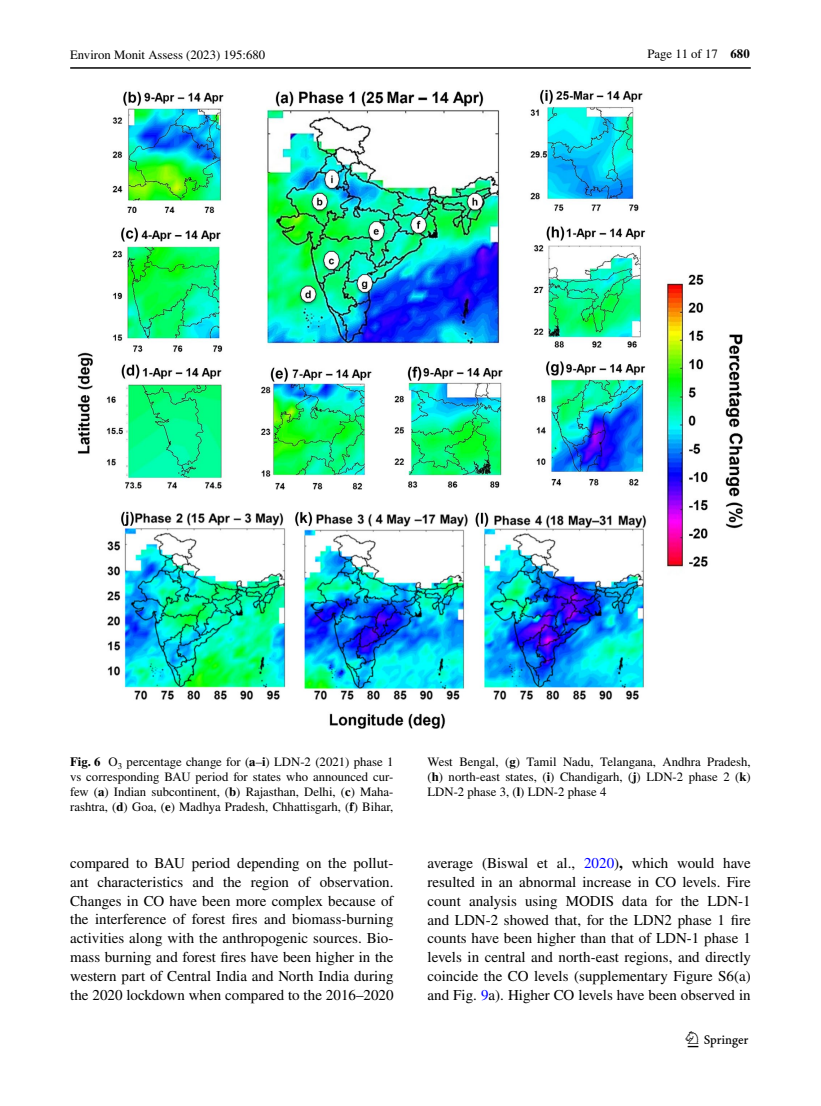
<style>
.page{position:relative;width:821px;height:1106px;background:#fff}
.page>*{position:absolute;margin:0;border:0;box-sizing:border-box;transform-origin:0 0}
.t1{font:22.5px "Springnew Regular 3";color:#000}
.t2{font:15px/18.8px "STIX";color:#000;text-align:justify}
.t3{font:12.75px/15px "STIX";color:#000;text-align:justify}
.s1{font-weight:700}
.s2{color:#00f}
</style>
<div class="page">
<hr style="left:70px;top:67px;width:680px;height:2px;background:#000">
<img style="left:77px;top:89px;width:666px;height:640px">
<p class="t3" style="left:70px;top:48px;width:197px">Environ Monit Assess (2023) 195:680</p>
<p class="t3" style="left:647px;top:47px;width:104px">Page 11 of 17 <span class="s1">680</span></p>
<p class="t3" style="left:70px;top:755px;width:325px"><span class="s1">Fig. 6</span> O<sub>3</sub> percentage change for (<span class="s1">a</span>–<span class="s1">i</span>) LDN-2 (2021) phase 1 vs corresponding BAU period for states who announced cur&shy;few (<span class="s1">a</span>) Indian subcontinent, (<span class="s1">b</span>) Rajasthan, Delhi, (<span class="s1">c</span>) Maha&shy;rashtra, (<span class="s1">d</span>) Goa, (<span class="s1">e</span>) Madhya Pradesh, Chhattisgarh, (<span class="s1">f</span>) Bihar,</p>
<p class="t3" style="left:427px;top:755px;width:325px">West Bengal, (<span class="s1">g</span>) Tamil Nadu, Telangana, Andhra Pradesh, (<span class="s1">h</span>) north-east states, (<span class="s1">i</span>) Chandigarh, (<span class="s1">j</span>) LDN-2 phase 2 (<span class="s1">k</span>)<br>LDN-2 phase 3, (<span class="s1">l</span>) LDN-2 phase 4</p>
<p class="t2" style="left:70px;top:854px;width:325px">compared to BAU period depending on the pollut&shy;ant characteristics and the region of observation.<br>Changes in CO have been more complex because of the interference of forest fires and biomass-burning activities along with the anthropogenic sources. Bio&shy;mass burning and forest fires have been higher in the western part of Central India and North India during the 2020 lockdown when compared to the 2016–2020</p>
<p class="t2" style="left:427px;top:855px;width:325px">average (Biswal et al., <span class="s2">2020</span>)<span class="s1">,</span> which would have resulted in an abnormal increase in CO levels. Fire count analysis using MODIS data for the LDN-1 and LDN-2 showed that, for the LDN2 phase 1 fire counts have been higher than that of LDN-1 phase 1 levels in central and north-east regions, and directly coincide the CO levels (supplementary Figure S6(a) and Fig. <span class="s2">9</span>a). Higher CO levels have been observed in</p>
<h1 class="t1" style="left:687px;top:1031px;width:62px">1 3</h1>
</div>
